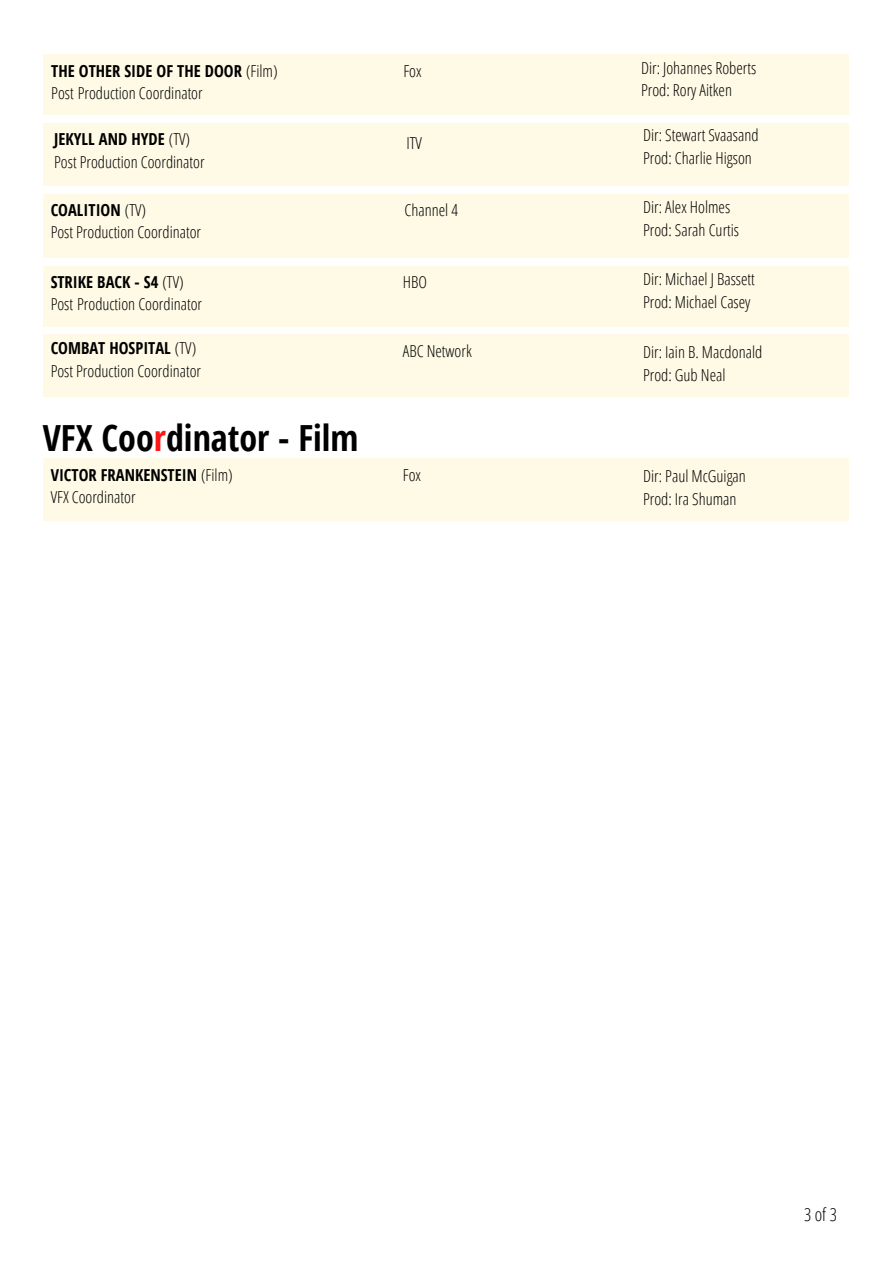
<style>
.page{position:relative;width:894px;height:1264px;background:#fff}
.page>*{position:absolute;margin:0;border:0;box-sizing:border-box;transform-origin:0 0}
.t1{font:700 36px "Open Sans Condensed";color:#000}
.t2{font:300 18px "Open Sans Condensed";color:#000}
.t3{font:300 16.5px "Open Sans Condensed";color:#000}
.t4{font:700 16.5px "Open Sans Condensed";color:#000}
.s1{font-weight:300}
.s2{color:#ff1616}
</style>
<div class="page">
<div style="left:43px;top:458px;width:805px;height:63px;background:#fefae5"></div>
<div style="left:43px;top:334px;width:805px;height:63px;background:#fefae5"></div>
<div style="left:43px;top:194px;width:805px;height:64px;background:#fefae5"></div>
<div style="left:43px;top:265px;width:805px;height:61px;background:#fefae5"></div>
<div style="left:43px;top:123px;width:805px;height:63px;background:#fefae5"></div>
<div style="left:43px;top:54px;width:805px;height:61px;background:#fefae5"></div>
<p class="t4" style="left:51px;top:59px;width:228px">THE OTHER SIDE OF THE DOOR <span class="s1">(Film)</span></p>
<p class="t3" style="left:51px;top:81px;width:153px">Post Production Coordinator</p>
<p class="t3" style="left:403px;top:59px;width:20px">Fox</p>
<p class="t3" style="left:641px;top:56px;width:117px">Dir: Johannes Roberts</p>
<p class="t3" style="left:641px;top:79px;width:92px">Prod: Rory Aitken</p>
<p class="t4" style="left:54px;top:128px;width:137px">JEKYLL AND HYDE <span class="s1">(TV)</span></p>
<p class="t3" style="left:54px;top:150px;width:152px">Post Production Coordinator</p>
<p class="t3" style="left:406px;top:131px;width:17px">ITV</p>
<h1 class="t3" style="left:643px;top:124px;width:117px">Dir: Stewart Svaasand</h1>
<p class="t3" style="left:643px;top:146px;width:110px">Prod: Charlie Higson</p>
<p class="t4" style="left:51px;top:198px;width:97px">COALITION <span class="s1">(TV)</span></p>
<p class="t3" style="left:51px;top:221px;width:152px">Post Production Coordinator</p>
<p class="t3" style="left:404px;top:198px;width:55px">Channel 4</p>
<p class="t3" style="left:643px;top:196px;width:89px">Dir: Alex Holmes</p>
<p class="t3" style="left:643px;top:218px;width:97px">Prod: Sarah Curtis</p>
<h2 class="t4" style="left:51px;top:270px;width:134px">STRIKE BACK - S4 <span class="s1">(TV)</span></h2>
<p class="t3" style="left:51px;top:293px;width:153px">Post Production Coordinator</p>
<p class="t3" style="left:403px;top:270px;width:26px">HBO</p>
<p class="t3" style="left:643px;top:267px;width:113px">Dir: Michael J Bassett</p>
<p class="t3" style="left:643px;top:290px;width:109px">Prod: Michael Casey</p>
<p class="t4" style="left:51px;top:336px;width:147px">COMBAT HOSPITAL <span class="s1">(TV)</span></p>
<h2 class="t3" style="left:51px;top:359px;width:152px">Post Production Coordinator</h2>
<p class="t3" style="left:403px;top:339px;width:70px">ABC Network</p>
<p class="t3" style="left:643px;top:341px;width:121px">Dir: Iain B. Macdonald</p>
<p class="t3" style="left:643px;top:363px;width:84px">Prod: Gub Neal</p>
<p class="t1" style="left:43px;top:412px;width:317px">VFX Coo<span class="s2">r</span>dinator - Film</p>
<p class="t4" style="left:51px;top:463px;width:183px">VICTOR FRANKENSTEIN <span class="s1">(Film)</span></p>
<p class="t3" style="left:51px;top:485px;width:86px">VFX Coordinator</p>
<p class="t3" style="left:403px;top:463px;width:20px">Fox</p>
<p class="t3" style="left:643px;top:465px;width:104px">Dir: Paul McGuigan</p>
<p class="t3" style="left:643px;top:487px;width:95px">Prod: Ira Shuman</p>
<p class="t2" style="left:804px;top:1201px;width:34px">3 of 3</p>
</div>
